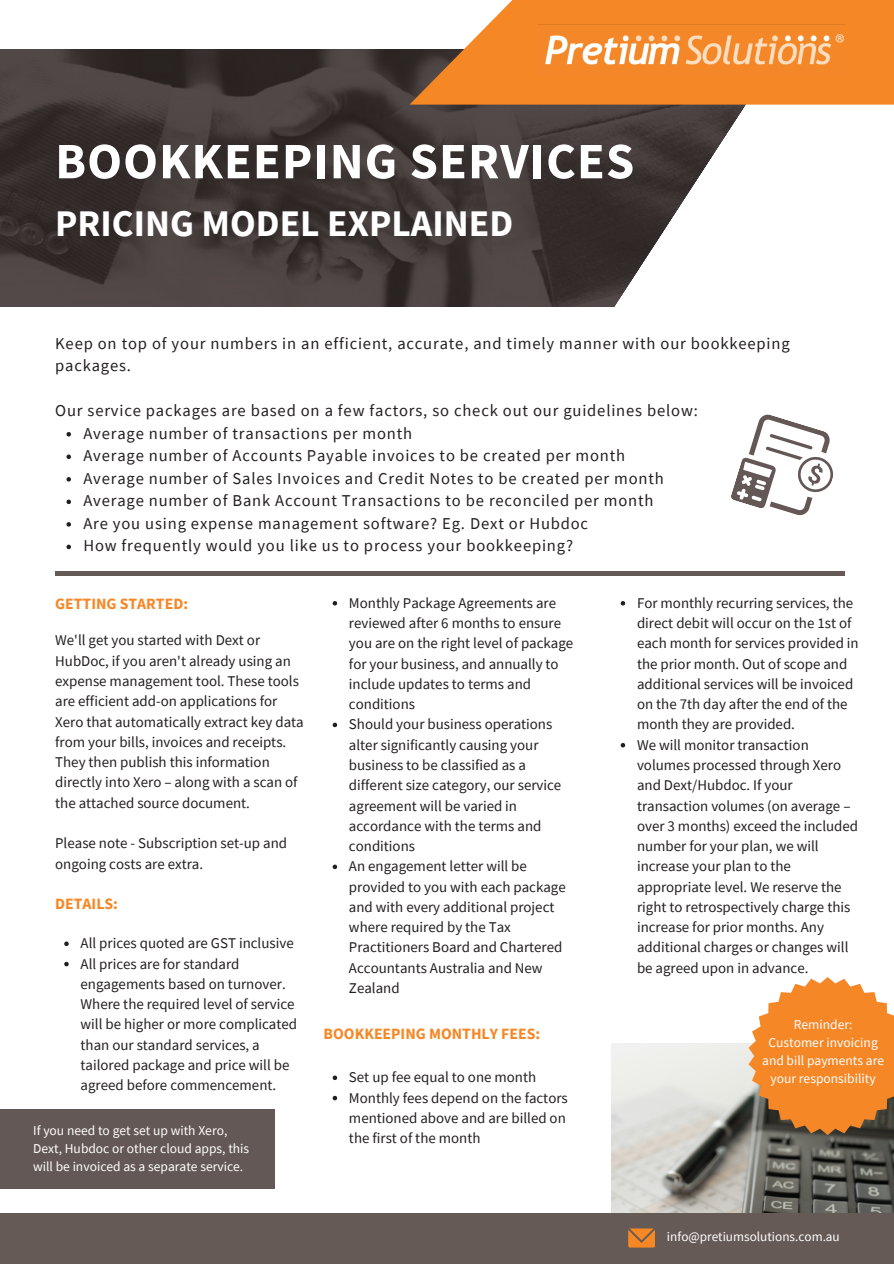
<style>
.page{position:relative;width:894px;height:1264px;background:#fff}
.page>*{position:absolute;margin:0;border:0;box-sizing:border-box;transform-origin:0 0}
.t1{font:700 51px "Source Sans Pro";letter-spacing:.02em;color:#fff}
.t2{font:700 37.5px "Source Sans Pro";color:#fff}
.t3{font:16.5px/22.5px "Source Sans Pro";letter-spacing:.05em;color:#231f20}
.t4{font:700 15.75px "Source Sans Pro";color:#f68725}
.t5{font:14.85px/20.2px "Source Sans Pro";color:#231f20}
.t6{font:13.5px/18px "Source Sans Pro";color:#fff}
.t7{font:13.2px "Source Sans Pro";color:#fff}
</style>
<div class="page">
<img style="left:611px;top:1043px;width:282px;height:170px">
<div style="left:0;top:1213px;width:893px;height:50px;background:#665a57"></div>
<svg style="left:628px;top:1228px;width:26px;height:19px"></svg>
<img style="left:0;top:50px;width:578px;height:256px">
<svg style="left:578px;top:105px;width:267px;height:643px"></svg>
<svg style="left:409px;top:0;width:484px;height:105px;background:#ee903e"></svg>
<img style="left:537px;top:24px;width:307px;height:51px">
<hr style="left:55px;top:571px;width:789px;height:4px;background:#665a57">
<div style="left:0;top:1108px;width:274px;height:80px;background:#635856"></div>
<svg style="left:748px;top:977px;width:145px;height:158px;background:#e39046"></svg>
<svg style="left:729px;top:412px;width:108px;height:105px"></svg>
<svg style="left:66px;top:432px;width:5px;height:4px"></svg>
<svg style="left:66px;top:454px;width:5px;height:5px"></svg>
<svg style="left:66px;top:477px;width:5px;height:4px"></svg>
<svg style="left:66px;top:499px;width:5px;height:5px"></svg>
<svg style="left:66px;top:522px;width:5px;height:4px"></svg>
<svg style="left:66px;top:544px;width:5px;height:5px"></svg>
<svg style="left:332px;top:601px;width:5px;height:4px"></svg>
<svg style="left:332px;top:722px;width:5px;height:5px"></svg>
<svg style="left:332px;top:864px;width:5px;height:5px"></svg>
<svg style="left:620px;top:601px;width:5px;height:4px"></svg>
<svg style="left:620px;top:743px;width:5px;height:4px"></svg>
<svg style="left:64px;top:941px;width:5px;height:5px"></svg>
<svg style="left:64px;top:961px;width:5px;height:5px"></svg>
<svg style="left:332px;top:1075px;width:5px;height:5px"></svg>
<svg style="left:332px;top:1095px;width:5px;height:5px"></svg>
<h1 class="t1" style="left:55px;top:128px;width:580px">BOOKKEEPING SERVICES</h1>
<h2 class="t2" style="left:55px;top:199px;width:459px">PRICING MODEL EXPLAINED</h2>
<p class="t3" style="left:55px;top:331px;width:735px">Keep on top of your numbers in an efficient, accurate, and timely manner with our bookkeeping packages.</p>
<p class="t3" style="left:55px;top:399px;width:644px">Our service packages are based on a few factors, so check out our guidelines below:</p>
<p class="t3" style="left:83px;top:421px;width:582px">Average number of transactions per month<br>Average number of Accounts Payable invoices to be created per month Average number of Sales Invoices and Credit Notes to be created per month Average number of Bank Account Transactions to be reconciled per month Are you using expense management software? Eg. Dext or Hubdoc<br>How frequently would you like us to process your bookkeeping?</p>
<p class="t4" style="left:55px;top:593px;width:134px">GETTING STARTED:</p>
<p class="t5" style="left:55px;top:630px;width:250px">We'll get you started with Dext or HubDoc, if you aren't already using an expense management tool. These tools are efficient add-on applications for Xero that automatically extract key data from your bills, invoices and receipts.<br>They then publish this information directly into Xero – along with a scan of the attached source document.</p>
<p class="t5" style="left:55px;top:832px;width:233px">Please note - Subscription set-up and ongoing costs are extra.</p>
<p class="t4" style="left:55px;top:893px;width:64px">DETAILS:</p>
<p class="t5" style="left:81px;top:932px;width:218px">All prices quoted are GST inclusive<br>All prices are for standard engagements based on turnover.<br>Where the required level of service will be higher or more complicated than our standard services, a tailored package and price will be agreed before commencement.</p>
<p class="t6" style="left:33px;top:1120px;width:217px">If you need to get set up with Xero,<br>Dext, Hubdoc or other cloud apps, this will be invoiced as a separate service.</p>
<p class="t5" style="left:349px;top:592px;width:226px">Monthly Package Agreements are reviewed after 6 months to ensure you are on the right level of package for your business, and annually to include updates to terms and conditions<br>Should your business operations alter significantly causing your business to be classified as a different size category, our service agreement will be varied in accordance with the terms and conditions<br>An engagement letter will be provided to you with each package and with every additional project where required by the Tax<br>Practitioners Board and Chartered<br>Accountants Australia and New<br>Zealand</p>
<p class="t4" style="left:323px;top:1023px;width:218px">BOOKKEEPING MONTHLY FEES:</p>
<p class="t5" style="left:349px;top:1066px;width:220px">Set up fee equal to one month<br>Monthly fees depend on the factors mentioned above and are billed on the first of the month</p>
<p class="t5" style="left:637px;top:592px;width:223px">For monthly recurring services, the direct debit will occur on the 1st of each month for services provided in the prior month. Out of scope and additional services will be invoiced on the 7th day after the end of the month they are provided.<br>We will monitor transaction volumes processed through Xero and Dext/Hubdoc. If your transaction volumes (on average – over 3 months) exceed the included number for your plan, we will increase your plan to the appropriate level. We reserve the right to retrospectively charge this increase for prior months. Any additional charges or changes will be agreed upon in advance.</p>
<p class="t6" style="left:762px;top:1014px;width:123px;text-align:center">Reminder:<br>Customer invoicing and bill payments are your responsibility</p>
<p class="t7" style="left:666px;top:1228px;width:174px">info@pretiumsolutions.com.au</p>
</div>
